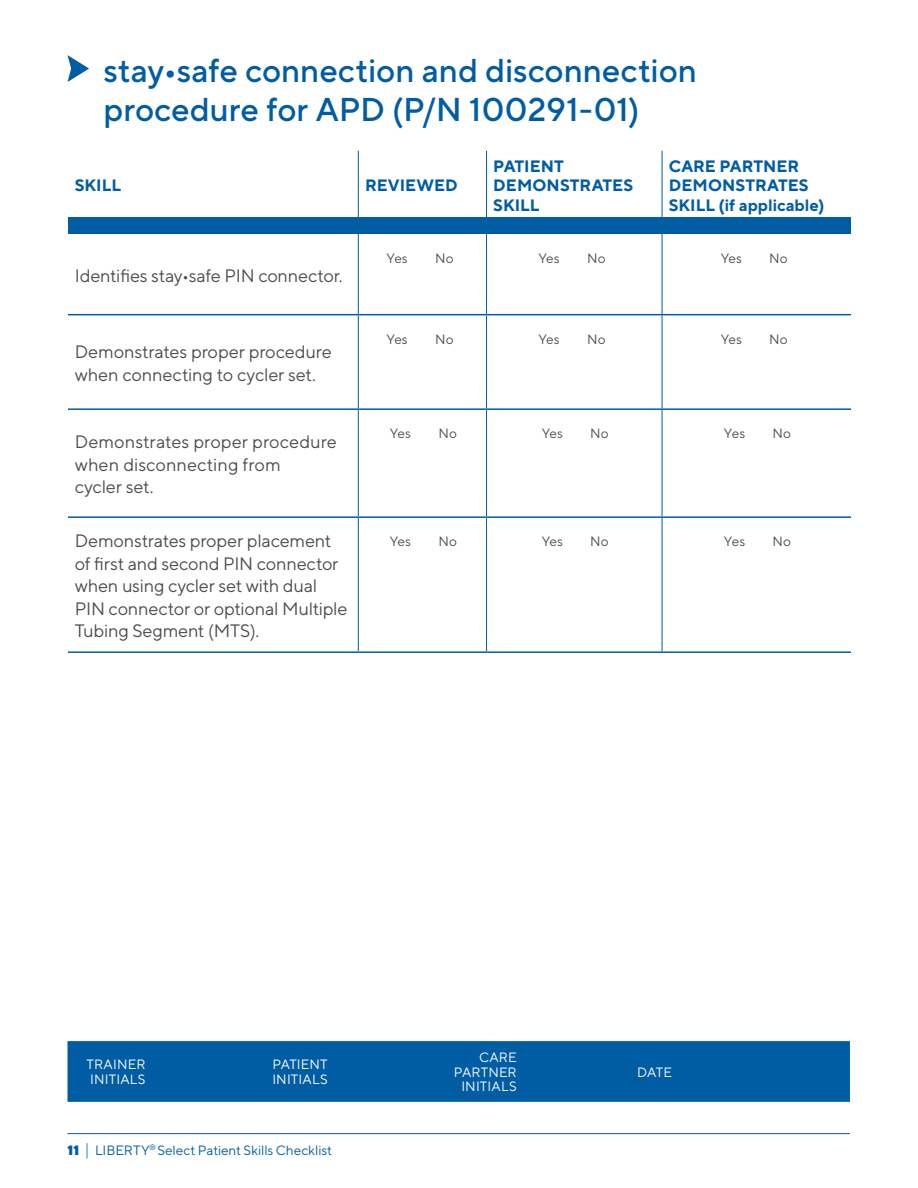
<style>
.page{position:relative;width:918px;height:1188px;background:#fff}
.page>*{position:absolute;margin:0;border:0;box-sizing:border-box;transform-origin:0 0}
.t1{font:500 33px/39px "TT Norms Pro";color:#005da4}
.t2{font:18px/22.5px "TT Norms Pro";letter-spacing:-.01em;color:#4d4d4f}
.t3{font:700 16.5px/19.5px "TT Norms Pro";letter-spacing:.005em;color:#005da4}
.t4{font:13.5px "TT Norms Pro";letter-spacing:.01em;color:#4d4d4f}
.t5{font:13.5px/14.7px "TT Norms Pro";letter-spacing:.01em;color:#fff}
.t6{font:13.5px "TT Norms Pro";color:#005da4}
.s1{font-weight:900}
.s2{font-weight:300;font-size:16.5px}
</style>
<div class="page">
<hr style="left:68px;top:1133px;width:782px;height:1px;background:#005da4">
<div style="left:68px;top:1041px;width:782px;height:61px;background:#005da4"></div>
<svg style="left:68px;top:55px;width:21px;height:27px"></svg>
<div style="left:68px;top:217px;width:783px;height:17px;background:#005da4"></div>
<hr style="left:358px;top:151px;width:1px;height:66px;background:#005da4">
<hr style="left:486px;top:151px;width:1px;height:66px;background:#005da4">
<hr style="left:662px;top:151px;width:1px;height:66px;background:#005da4">
<hr style="left:358px;top:234px;width:1px;height:80px;background:#005da4">
<hr style="left:486px;top:234px;width:1px;height:80px;background:#005da4">
<hr style="left:662px;top:234px;width:1px;height:80px;background:#005da4">
<hr style="left:358px;top:315px;width:1px;height:93px;background:#005da4">
<hr style="left:486px;top:315px;width:1px;height:93px;background:#005da4">
<hr style="left:662px;top:315px;width:1px;height:93px;background:#005da4">
<hr style="left:358px;top:410px;width:1px;height:106px;background:#005da4">
<hr style="left:486px;top:410px;width:1px;height:106px;background:#005da4">
<hr style="left:662px;top:410px;width:1px;height:106px;background:#005da4">
<hr style="left:358px;top:518px;width:1px;height:133px;background:#005da4">
<hr style="left:486px;top:518px;width:1px;height:133px;background:#005da4">
<hr style="left:662px;top:518px;width:1px;height:133px;background:#005da4">
<hr style="left:68px;top:408px;width:290px;height:2px;background:#005da4">
<hr style="left:68px;top:516px;width:290px;height:2px;background:#005da4">
<hr style="left:68px;top:651px;width:290px;height:2px;background:#005da4">
<hr style="left:68px;top:314px;width:290px;height:1px;background:#005da4">
<hr style="left:358px;top:314px;width:129px;height:1px;background:#005da4">
<hr style="left:358px;top:408px;width:129px;height:2px;background:#005da4">
<hr style="left:358px;top:516px;width:129px;height:2px;background:#005da4">
<hr style="left:358px;top:651px;width:129px;height:2px;background:#005da4">
<hr style="left:487px;top:314px;width:175px;height:1px;background:#005da4">
<hr style="left:487px;top:408px;width:175px;height:2px;background:#005da4">
<hr style="left:487px;top:516px;width:175px;height:2px;background:#005da4">
<hr style="left:487px;top:651px;width:175px;height:2px;background:#005da4">
<hr style="left:662px;top:314px;width:189px;height:1px;background:#005da4">
<hr style="left:662px;top:408px;width:189px;height:2px;background:#005da4">
<hr style="left:662px;top:516px;width:189px;height:2px;background:#005da4">
<hr style="left:662px;top:651px;width:189px;height:2px;background:#005da4">
<h1 class="t1" style="left:103px;top:48px;width:595px">stay•safe connection and disconnection procedure for APD (P/N 100291-01)</h1>
<p class="t3" style="left:75px;top:174px;width:48px">SKILL</p>
<p class="t3" style="left:365px;top:174px;width:94px">REVIEWED</p>
<p class="t3" style="left:493px;top:155px;width:141px">PATIENT<br>DEMONSTRATES<br>SKILL</p>
<p class="t3" style="left:669px;top:155px;width:157px">CARE PARTNER<br>DEMONSTRATES<br>SKILL (if applicable)</p>
<p class="t2" style="left:75px;top:263px;width:269px">Identifies stay•safe PIN connector.</p>
<p class="t2" style="left:75px;top:339px;width:258px">Demonstrates proper procedure when connecting to cycler set.</p>
<p class="t2" style="left:75px;top:429px;width:263px">Demonstrates proper procedure when disconnecting from<br>cycler set.</p>
<p class="t4" style="left:387px;top:248px;width:23px">Yes</p>
<p class="t4" style="left:435px;top:248px;width:20px">No</p>
<p class="t4" style="left:538px;top:248px;width:23px">Yes</p>
<p class="t4" style="left:587px;top:248px;width:20px">No</p>
<p class="t4" style="left:721px;top:248px;width:23px">Yes</p>
<p class="t4" style="left:769px;top:248px;width:20px">No</p>
<p class="t4" style="left:387px;top:329px;width:23px">Yes</p>
<p class="t4" style="left:435px;top:329px;width:20px">No</p>
<p class="t4" style="left:538px;top:329px;width:23px">Yes</p>
<p class="t4" style="left:587px;top:329px;width:20px">No</p>
<p class="t4" style="left:721px;top:329px;width:23px">Yes</p>
<p class="t4" style="left:769px;top:329px;width:20px">No</p>
<p class="t4" style="left:390px;top:424px;width:23px">Yes</p>
<p class="t4" style="left:438px;top:424px;width:20px">No</p>
<p class="t4" style="left:542px;top:424px;width:23px">Yes</p>
<p class="t4" style="left:590px;top:424px;width:20px">No</p>
<p class="t4" style="left:724px;top:424px;width:23px">Yes</p>
<p class="t4" style="left:773px;top:424px;width:20px">No</p>
<p class="t2" style="left:75px;top:528px;width:274px">Demonstrates proper placement of first and second PIN connector when using cycler set with dual<br>PIN connector or optional Multiple<br>Tubing Segment (MTS).</p>
<p class="t4" style="left:390px;top:532px;width:23px">Yes</p>
<p class="t4" style="left:438px;top:532px;width:20px">No</p>
<p class="t4" style="left:542px;top:532px;width:23px">Yes</p>
<p class="t4" style="left:590px;top:532px;width:20px">No</p>
<p class="t4" style="left:724px;top:532px;width:23px">Yes</p>
<p class="t4" style="left:773px;top:532px;width:20px">No</p>
<p class="t5" style="left:86px;top:1056px;width:61px">TRAINER<br>INITIALS</p>
<p class="t5" style="left:272px;top:1056px;width:57px">PATIENT<br>INITIALS</p>
<p class="t5" style="left:454px;top:1049px;width:64px;text-align:right">CARE<br>PARTNER<br>INITIALS</p>
<p class="t6" style="left:68px;top:1140px;width:266px"><span class="s1">11</span> <span class="s2">|</span> LIBERTY<sup>®</sup> Select Patient Skills Checklist</p>
<p class="t5" style="left:637px;top:1064px;width:36px">DATE</p>
</div>
